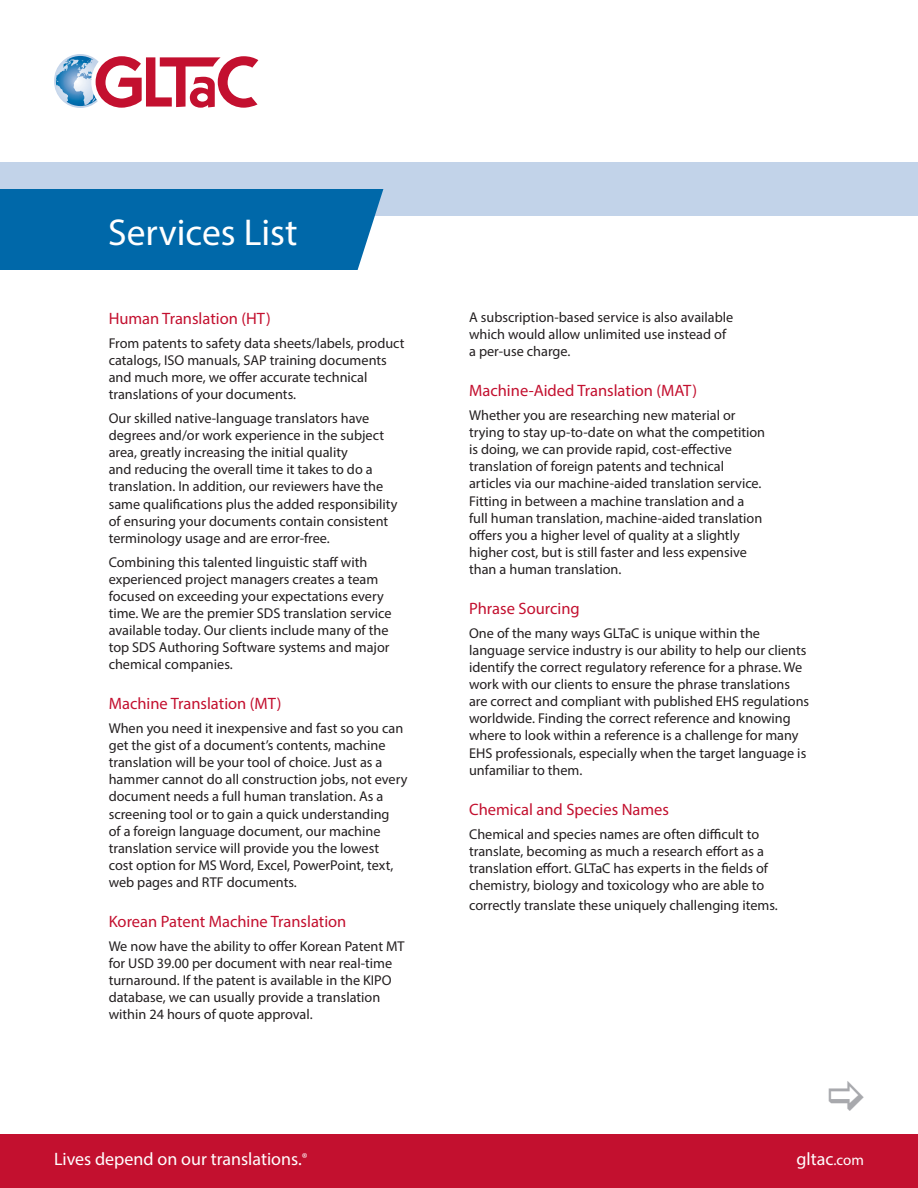
<style>
.page{position:relative;width:918px;height:1188px;background:#fff}
.page>*{position:absolute;margin:0;border:0;box-sizing:border-box;transform-origin:0 0}
.t1{font:37.5px "Myriad Pro";color:#fff}
.t2{font:18px "Myriad Pro";color:#fff}
.t3{font:16.5px "Myriad Pro";color:#c3102f}
.t4{font:14.25px/17.1px "Myriad Pro";color:#231f20}
.s1{font-family:"Minion Pro"}
.s2{font-size:15px}
</style>
<div class="page">
<div style="left:0;top:162px;width:918px;height:54px;background:#c2d3e9"></div>
<div style="left:0;top:1134px;width:918px;height:54px;background:#c3102f"></div>
<div style="left:0;top:189px;width:383px;height:81px;background:#0068a9"></div>
<svg style="left:54px;top:54px;width:204px;height:54px"></svg>
<p class="t1" style="left:108px;top:209px;width:191px">Services List</p>
<p class="t3" style="left:109px;top:308px;width:164px">Human Translation (HT)</p>
<p class="t4" style="left:109px;top:334px;width:297px">From patents to safety data sheets/labels, product catalogs, ISO manuals, SAP training documents and much more, we offer accurate technical translations of your documents.</p>
<p class="t4" style="left:109px;top:409px;width:290px">Our skilled native-language translators have degrees and/or work experience in the subject area, greatly increasing the initial quality<br>and reducing the overall time it takes to do a translation. In addition, our reviewers have the same qualifications plus the added responsibility of ensuring your documents contain consistent terminology usage and are error-free.</p>
<p class="t4" style="left:109px;top:553px;width:284px">Combining this talented linguistic staff with experienced project managers creates a team focused on exceeding your expectations every time. We are the premier SDS translation service available today. Our clients include many of the top SDS Authoring Software systems and major chemical companies.</p>
<p class="t3" style="left:109px;top:694px;width:174px">Machine Translation (MT)</p>
<p class="t4" style="left:109px;top:720px;width:300px">When you need it inexpensive and fast so you can get the gist of a document’s contents, machine translation will be your tool of choice. Just as a hammer cannot do all construction jobs, not every document needs a full human translation. As a screening tool or to gain a quick understanding<br>of a foreign language document, our machine translation service will provide you the lowest<br>cost option for MS Word, Excel, PowerPoint, text, web pages and RTF documents.</p>
<p class="t3" style="left:109px;top:911px;width:239px">Korean Patent Machine Translation</p>
<p class="t4" style="left:109px;top:937px;width:297px">We now have the ability to offer Korean Patent MT for USD 39.00 per document with near real-time turnaround. If the patent is available in the KIPO database, we can usually provide a translation within 24 hours of quote approval.</p>
<p class="t4" style="left:469px;top:308px;width:266px">A subscription-based service is also available which would allow unlimited use instead of a per-use charge.</p>
<p class="t3" style="left:469px;top:381px;width:229px">Machine-Aided Translation (MAT)</p>
<p class="t4" style="left:469px;top:407px;width:298px">Whether you are researching new material or trying to stay up-to-date on what the competition is doing, we can provide rapid, cost-effective translation of foreign patents and technical articles via our machine-aided translation service.<br>Fitting in between a machine translation and a full human translation, machine-aided translation offers you a higher level of quality at a slightly higher cost, but is still faster and less expensive than a human translation.</p>
<p class="t3" style="left:469px;top:598px;width:112px">Phrase Sourcing</p>
<p class="t4" style="left:469px;top:624px;width:342px">One of the many ways GLTaC is unique within the language service industry is our ability to help our clients identify the correct regulatory reference for a phrase. We work with our clients to ensure the phrase translations are correct and compliant with published EHS regulations worldwide. Finding the correct reference and knowing where to look within a reference is a challenge for many EHS professionals, especially when the target language is unfamiliar to them.</p>
<p class="t3" style="left:469px;top:799px;width:201px">Chemical and Species Names</p>
<p class="t4" style="left:469px;top:825px;width:300px">Chemical and species names are often difficult to translate, becoming as much a research effort as a translation effort. GLTaC has experts in the fields of chemistry, biology and toxicology who are able to</p>
<p class="t4" style="left:469px;top:896px;width:310px">correctly translate these uniquely challenging items.</p>
<p class="t2" style="left:54px;top:1148px;width:255px">Lives depend on our translations.<span class="s1">®</span></p>
<p class="t2" style="left:797px;top:1148px;width:69px">gltac<span class="s2">.com</span></p>
</div>
